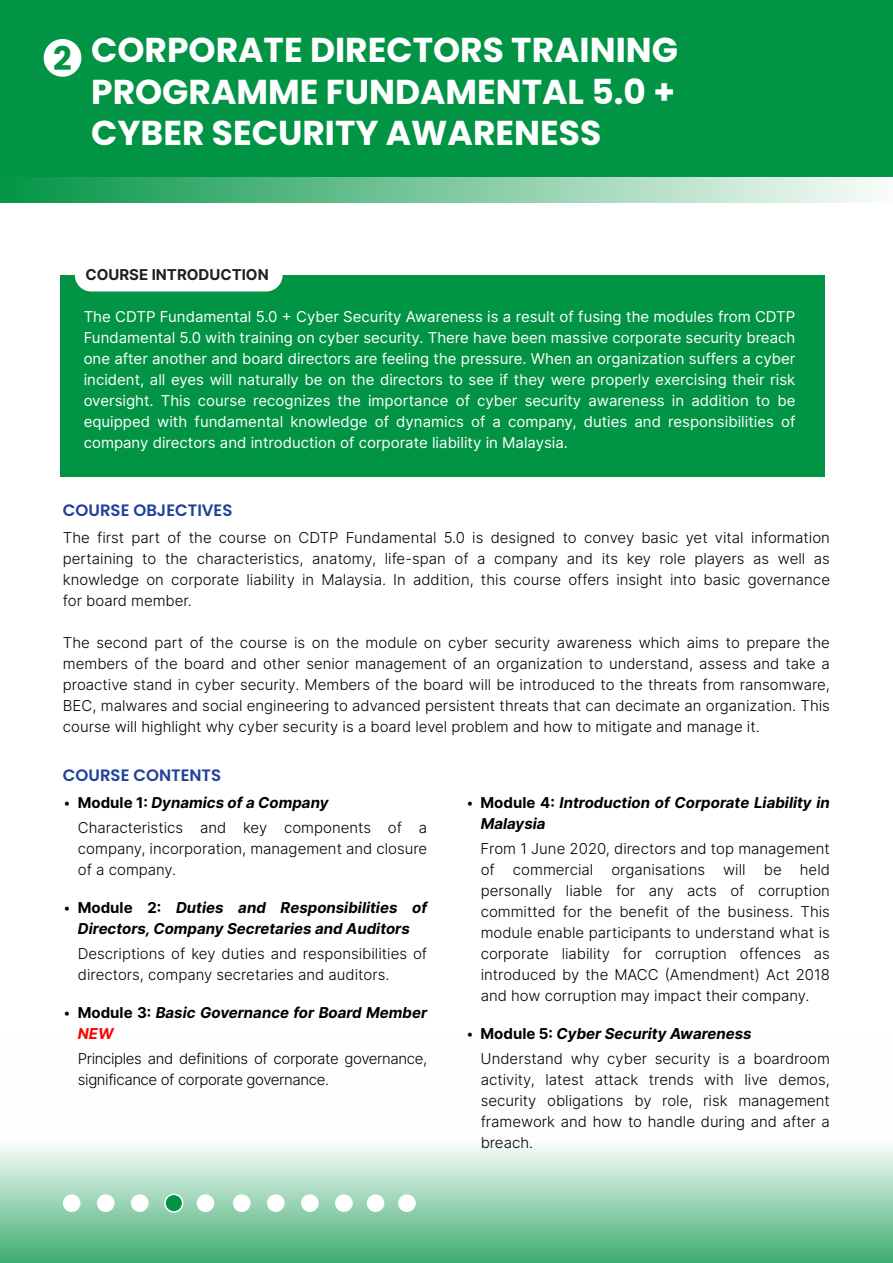
<style>
.page{position:relative;width:893px;height:1263px;background:#fff}
.page>*{position:absolute;margin:0;border:0;box-sizing:border-box;transform-origin:0 0}
.t1{font:700 34.5px/41.4px "Poppins";color:#fff;text-align:justify}
.t2{font:700 32.55px "Poppins";color:#009444}
.t3{font:600 16.5px "Poppins";color:#21409a}
.t4{font:300 15px/21px "Inter";color:#000;text-align:justify}
.t5{font:15px/21px "Inter";color:#fff;text-align:justify}
.t6{font:15px/21px "Inter V";color:#000}
.t7{font:300 15px/21px "Inter";letter-spacing:-.025em;color:#000}
.t8{font:700 15px "Inter";color:#231f20}
.s1{font-family:"Inter";font-weight:300}
.s2{font-family:"Inter";font-weight:700}
.s3{color:#f00}
</style>
<div class="page">
<svg style="left:0;top:1146px;width:893px;height:117px;background:#98d3b3"></svg>
<div style="left:0;top:85px;width:893px;height:117px;background:linear-gradient(to right,#039546,#f9fcfa)"></div>
<div style="left:0;top:0;width:893px;height:176px;background:#009444"></div>
<div style="left:63px;top:1194px;width:17px;height:18px;background:#fff;border-radius:50%"></div>
<div style="left:97px;top:1194px;width:18px;height:18px;background:#fff;border-radius:50%"></div>
<div style="left:131px;top:1194px;width:18px;height:18px;background:#fff;border-radius:50%"></div>
<div style="left:165px;top:1194px;width:18px;height:18px;background:#009444;border-radius:50%"></div>
<div style="left:164px;top:1193px;width:19px;height:20px;border:2px solid #fff;border-radius:50%"></div>
<div style="left:197px;top:1194px;width:17px;height:18px;background:#fff;border-radius:50%"></div>
<div style="left:233px;top:1194px;width:18px;height:18px;background:#fff;border-radius:50%"></div>
<div style="left:267px;top:1194px;width:18px;height:18px;background:#fff;border-radius:50%"></div>
<div style="left:301px;top:1194px;width:18px;height:18px;background:#fff;border-radius:50%"></div>
<div style="left:335px;top:1194px;width:18px;height:18px;background:#fff;border-radius:50%"></div>
<div style="left:367px;top:1194px;width:17px;height:18px;background:#fff;border-radius:50%"></div>
<div style="left:398px;top:1194px;width:18px;height:18px;background:#fff;border-radius:50%"></div>
<div style="left:44px;top:39px;width:37px;height:38px;background:#fff;border-radius:50%"></div>
<div style="left:60px;top:275px;width:764px;height:201px;background:#009444"></div>
<div style="left:75px;top:258px;width:208px;height:33px;background:#fff;border-radius:17px"></div>
<h2 class="t2" style="left:53px;top:39px;width:20px">2</h2>
<h1 class="t1" style="left:91px;top:30px;width:588px">CORPORATE DIRECTORS TRAINING PROGRAMME FUNDAMENTAL 5.0 + CYBER SECURITY AWARENESS</h1>
<p class="t8" style="left:85px;top:263px;width:185px">COURSE INTRODUCTION</p>
<p class="t5" style="left:84px;top:306px;width:713px">The CDTP Fundamental 5.0 + Cyber Security Awareness is a result of fusing the modules from CDTP Fundamental 5.0 with training on cyber security. There have been massive corporate security breach one after another and board directors are feeling the pressure. When an organization suffers a cyber incident, all eyes will naturally be on the directors to see if they were properly exercising their risk oversight. This course recognizes the importance of cyber security awareness in addition to be equipped with fundamental knowledge of dynamics of a company, duties and responsibilities of company directors and introduction of corporate liability in Malaysia.</p>
<p class="t3" style="left:63px;top:501px;width:171px">COURSE OBJECTIVES</p>
<p class="t4" style="left:63px;top:527px;width:769px">The first part of the course on CDTP Fundamental 5.0 is designed to convey basic yet vital information pertaining to the characteristics, anatomy, life-span of a company and its key role players as well as knowledge on corporate liability in Malaysia. In addition, this course offers insight into basic governance for board member.</p>
<p class="t4" style="left:63px;top:632px;width:768px">The second part of the course is on the module on cyber security awareness which aims to prepare the members of the board and other senior management of an organization to understand, assess and take a proactive stand in cyber security. Members of the board will be introduced to the threats from ransomware, BEC, malwares and social engineering to advanced persistent threats that can decimate an organization. This course will highlight why cyber security is a board level problem and how to mitigate and manage it.</p>
<p class="t3" style="left:63px;top:765px;width:160px">COURSE CONTENTS</p>
<p class="t6" style="left:63px;top:791px;width:267px"><span class="s1">•</span> <span class="s2">Module 1:</span> Dynamics of a Company</p>
<p class="t4" style="left:78px;top:817px;width:351px">Characteristics and key components of a company, incorporation, management and closure of a company.</p>
<p class="t6" style="left:63px;top:896px;width:366px;text-align:center"><span class="s1">•</span> <span class="s2">Module 2:</span> Duties and Responsibilities of<br>Directors, Company Secretaries and Auditors</p>
<p class="t4" style="left:78px;top:943px;width:351px">Descriptions of key duties and responsibilities of directors, company secretaries and auditors.</p>
<p class="t6" style="left:78px;top:1001px;width:351px;text-indent:-15px"><span class="s1">•</span> <span class="s2">Module 3:</span> Basic Governance for Board Member<br><span class="s3">NEW</span></p>
<p class="t7" style="left:78px;top:1048px;width:351px">Principles and definitions of corporate governance, significance of corporate governance.</p>
<p class="t6" style="left:481px;top:791px;width:351px;text-indent:-15px"><span class="s1">•</span> <span class="s2">Module 4:</span> Introduction of Corporate Liability in<br>Malaysia</p>
<p class="t4" style="left:481px;top:838px;width:351px">From 1 June 2020, directors and top management of commercial organisations will be held personally liable for any acts of corruption committed for the benefit of the business. This module enable participants to understand what is corporate liability for corruption offences as introduced by the MACC (Amendment) Act 2018 and how corruption may impact their company.</p>
<p class="t6" style="left:466px;top:1022px;width:287px"><span class="s1">•</span> <span class="s2">Module 5:</span> Cyber Security Awareness</p>
<p class="t4" style="left:481px;top:1048px;width:351px">Understand why cyber security is a boardroom activity, latest attack trends with live demos, security obligations by role, risk management framework and how to handle during and after a breach.</p>
</div>
